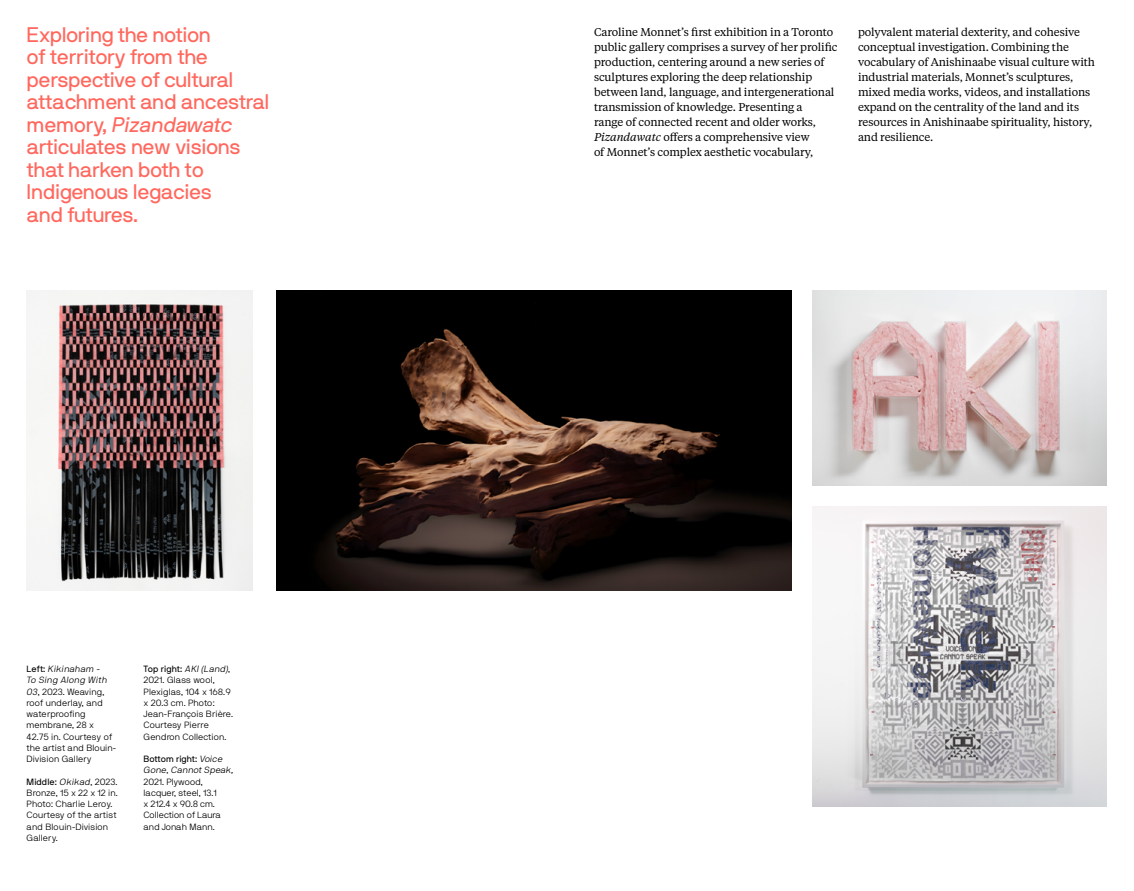
<style>
.page{position:relative;width:1134px;height:891px;background:#fff}
.page>*{position:absolute;margin:0;border:0;box-sizing:border-box;transform-origin:0 0}
.t1{font:21px/22.5px "NB International Pro";letter-spacing:-.02em;color:#ff685e}
.t2{font:11.25px/15px "Tiempos Text";letter-spacing:-.01em;color:#000}
.t3{font:300 9px/11.2px "NB International Pro";letter-spacing:.01em;color:#000}
.s1{font-style:italic}
.s2{font-weight:400}
</style>
<div class="page">
<img style="left:276px;top:291px;width:516px;height:299px">
<img style="left:813px;top:506px;width:293px;height:301px">
<img style="left:27px;top:291px;width:226px;height:300px">
<img style="left:812px;top:291px;width:295px;height:195px">
<h1 class="t1" style="left:27px;top:23px;width:244px">Exploring the notion<br>of territory from the perspective of cultural attachment and ancestral memory, <span class="s1">Pizandawatc </span>articulates new visions that harken both to<br>Indigenous legacies<br>and futures.</h1>
<p class="t2" style="left:594px;top:24px;width:245px">Caroline Monnet’s first exhibition in a Toronto public gallery comprises a survey of her prolific production, centering around a new series of sculptures exploring the deep relationship between land, language, and intergenerational transmission of knowledge. Presenting a<br>range of connected recent and older works, <span class="s1">Pizandawatc</span> offers a comprehensive view<br>of Monnet’s complex aesthetic vocabulary,</p>
<p class="t2" style="left:858px;top:24px;width:239px">polyvalent material dexterity, and cohesive conceptual investigation. Combining the vocabulary of Anishinaabe visual culture with industrial materials, Monnet’s sculptures, mixed media works, videos, and installations expand on the centrality of the land and its resources in Anishinaabe spirituality, history, and resilience.</p>
<p class="t3" style="left:27px;top:663px;width:91px"><span class="s2">Left:</span> <span class="s1">Kikinaham -<br>To Sing Along With<br>03</span>, 2023. Weaving, roof underlay, and waterproofing membrane, 28 x<br>42.75 in. Courtesy of the artist and Blouin-<br>Division Gallery</p>
<p class="t3" style="left:27px;top:776px;width:93px"><span class="s2">Middle:</span> <span class="s1">Okikad</span>, 2023.<br>Bronze, 15 x 22 x 12 in.<br>Photo: Charlie Leroy.<br>Courtesy of the artist and Blouin-Division<br>Gallery.</p>
<p class="t3" style="left:144px;top:663px;width:91px"><span class="s2">Top right:</span> <span class="s1">AKI (Land)</span>,<br>2021. Glass wool,<br>Plexiglas, 104 x 168.9 x 20.3 cm. Photo:<br>Jean-François Brière.<br>Courtesy Pierre<br>Gendron Collection.</p>
<p class="t3" style="left:144px;top:753px;width:91px"><span class="s2">Bottom right:</span> <span class="s1">Voice<br>Gone</span>, <span class="s1">Cannot Speak,<br></span>2021. Plywood, lacquer, steel, 13.1<br>x 212.4 x 90.8 cm.<br>Collection of Laura and Jonah Mann.</p>
</div>
